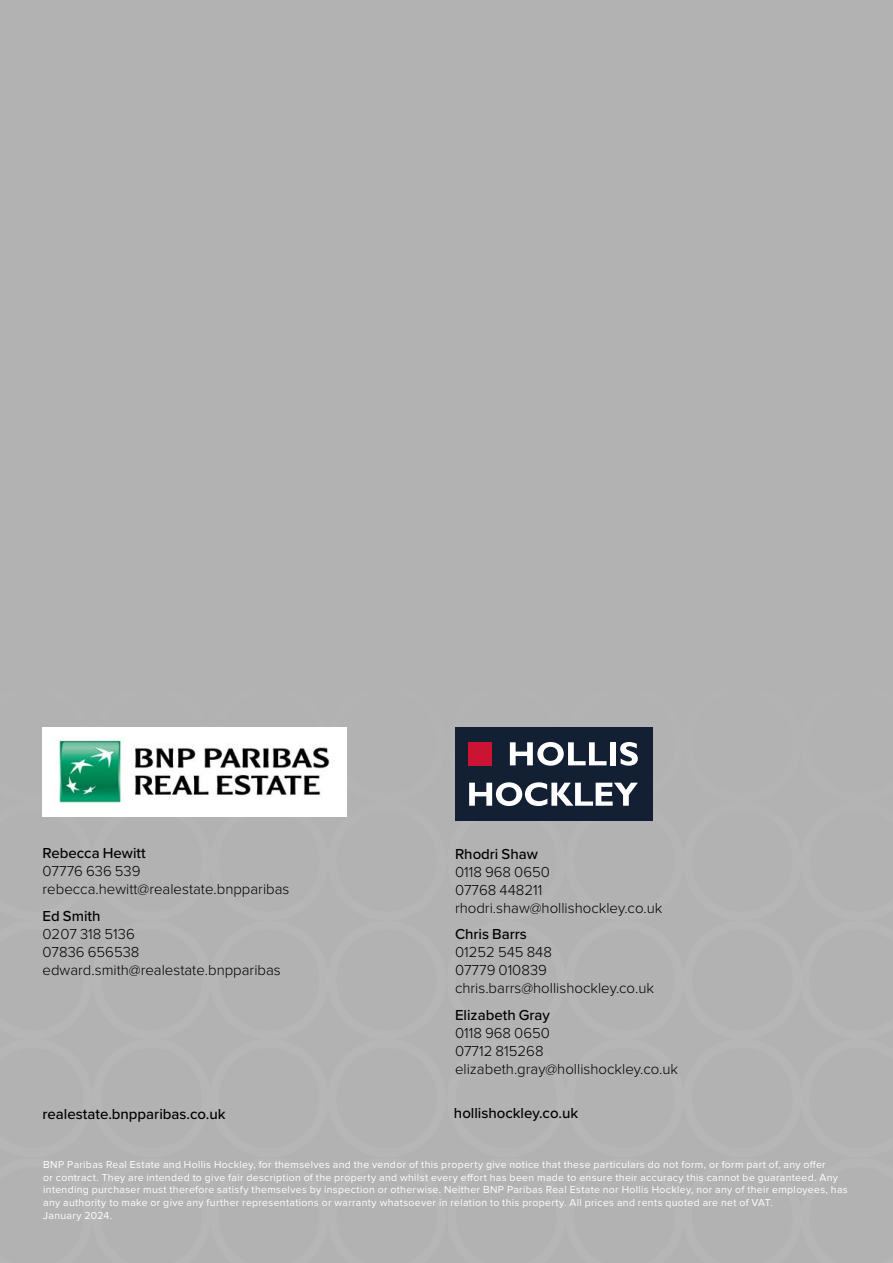
<style>
.page{position:relative;width:893px;height:1263px;background:#b3b2b2}
.page>*{position:absolute;margin:0;border:0;box-sizing:border-box;transform-origin:0 0}
.t1{font:300 15px/18px "Proxima Nova";color:#000}
.t2{font:500 15px "Proxima Nova";color:#000}
.t3{font:10.5px/12.6px "Proxima Nova";letter-spacing:.03em;color:#fff}
</style>
<div class="page">
<h1 class="t2" style="left:43px;top:842px;width:105px">Rebecca Hewitt</h1>
<h1 class="t1" style="left:43px;top:862px;width:248px">07776 636 539 rebecca.hewitt@realestate.bnpparibas</h1>
<h1 class="t2" style="left:43px;top:905px;width:59px">Ed Smith</h1>
<h1 class="t1" style="left:43px;top:925px;width:240px">0207 318 5136<br>07836 656538 edward.smith@realestate.bnpparibas</h1>
<h1 class="t2" style="left:455px;top:842px;width:84px">Rhodri Shaw</h1>
<h1 class="t1" style="left:455px;top:863px;width:209px">0118 968 0650<br>07768 448211 rhodri.shaw@hollishockley.co.uk</h1>
<h1 class="t2" style="left:455px;top:923px;width:73px">Chris Barrs</h1>
<h1 class="t1" style="left:455px;top:943px;width:200px">01252 545 848<br>07779 010839 chris.barrs@hollishockley.co.uk</h1>
<h1 class="t2" style="left:455px;top:1003px;width:97px">Elizabeth Gray</h1>
<h1 class="t1" style="left:455px;top:1024px;width:225px">0118 968 0650<br>07712 815268 elizabeth.gray@hollishockley.co.uk</h1>
<h1 class="t2" style="left:454px;top:1102px;width:126px">hollishockley.co.uk</h1>
<h1 class="t2" style="left:43px;top:1103px;width:185px">realestate.bnpparibas.co.uk</h1>
<p class="t3" style="left:43px;top:1158px;width:806px">BNP Paribas Real Estate and Hollis Hockley, for themselves and the vendor of this property give notice that these particulars do not form, or form part of, any offer<br>or contract. They are intended to give fair description of the property and whilst every effort has been made to ensure their accuracy this cannot be guaranteed. Any intending purchaser must therefore satisfy themselves by inspection or otherwise. Neither BNP Paribas Real Estate nor Hollis Hockley, nor any of their employees, has any authority to make or give any further representations or warranty whatsoever in relation to this property. All prices and rents quoted are net of VAT.<br>January 2024.</p>
</div>
